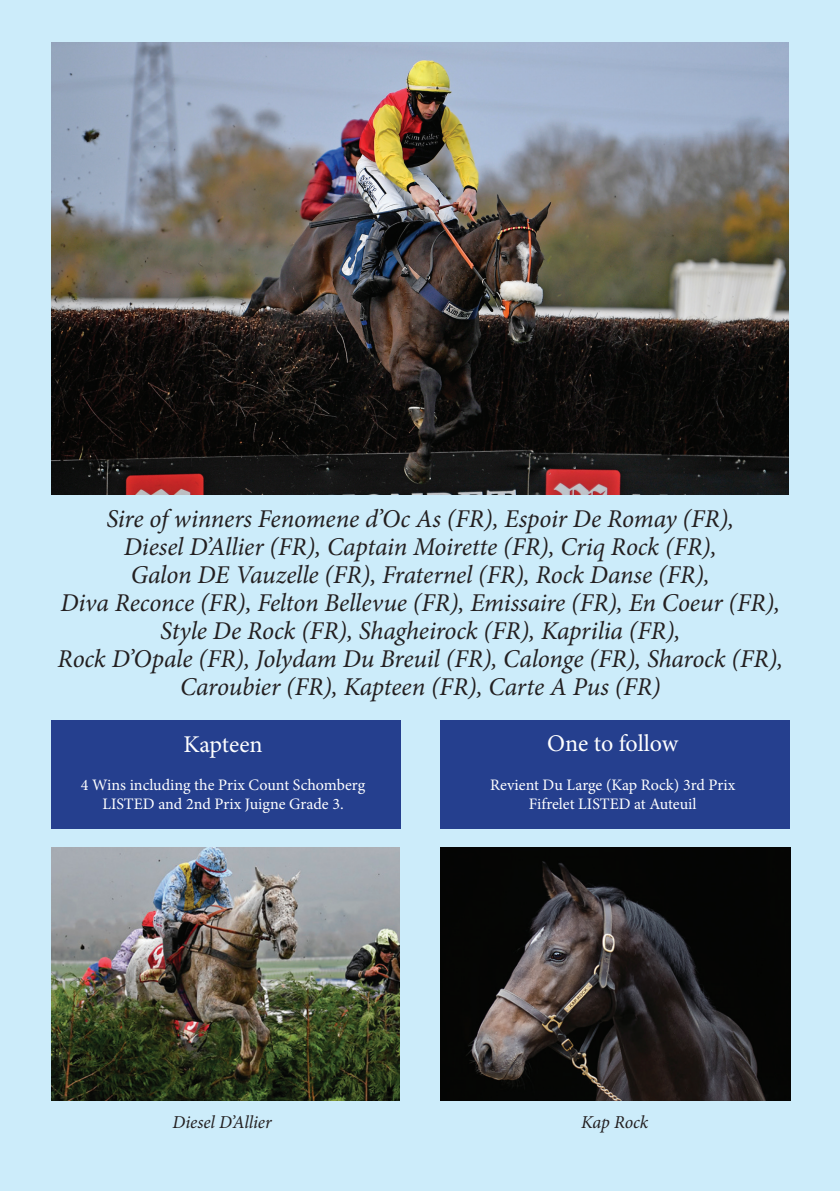
<style>
.page{position:relative;width:840px;height:1191px;background:#fff}
.page>*{position:absolute;margin:0;border:0;box-sizing:border-box;transform-origin:0 0}
.t1{font:italic 25.6px/28px "Minion Pro";letter-spacing:-.005em;color:#231f20;text-align:center}
.t2{font:24px "Minion Pro";letter-spacing:-.01em;color:#fff}
.t3{font:italic 18.2px "Minion Pro";letter-spacing:-.005em;color:#231f20}
.t4{font:16px/19.2px "Minion Pro";color:#fff;text-align:center}
</style>
<div class="page">
<div style="left:0;top:0;width:839px;height:1191px;background:#ccecfa"></div>
<img style="left:51px;top:43px;width:737px;height:452px">
<img style="left:51px;top:848px;width:348px;height:252px">
<img style="left:440px;top:848px;width:349px;height:252px">
<div style="left:51px;top:720px;width:349px;height:109px;background:#253f8e"></div>
<div style="left:440px;top:720px;width:349px;height:109px;background:#253f8e"></div>
<p class="t1" style="left:57px;top:505px;width:726px">Sire of winners Fenomene d’Oc As (FR), Espoir De Romay (FR),<br>Diesel D’Allier (FR), Captain Moirette (FR), Criq Rock (FR),<br>Galon DE Vauzelle (FR), Fraternel (FR), Rock Danse (FR),<br>Diva Reconce (FR), Felton Bellevue (FR), Emissaire (FR), En Coeur (FR), Style De Rock (FR), Shagheirock (FR), Kaprilia (FR),<br>Rock D’Opale (FR), Jolydam Du Breuil (FR), Calonge (FR), Sharock (FR), Caroubier (FR), Kapteen (FR), Carte A Pus (FR)</p>
<p class="t2" style="left:183px;top:728px;width:81px">Kapteen</p>
<p class="t4" style="left:81px;top:775px;width:285px">4 Wins including the Prix Count Schomberg<br>LISTED and 2nd Prix Juigne Grade 3.</p>
<p class="t2" style="left:547px;top:727px;width:132px">One to follow</p>
<p class="t4" style="left:490px;top:775px;width:246px">Revient Du Large (Kap Rock) 3rd Prix<br>Fifrelet LISTED at Auteuil</p>
<p class="t3" style="left:172px;top:1109px;width:101px">Diesel D’Allier</p>
<p class="t3" style="left:581px;top:1109px;width:69px">Kap Rock</p>
</div>
